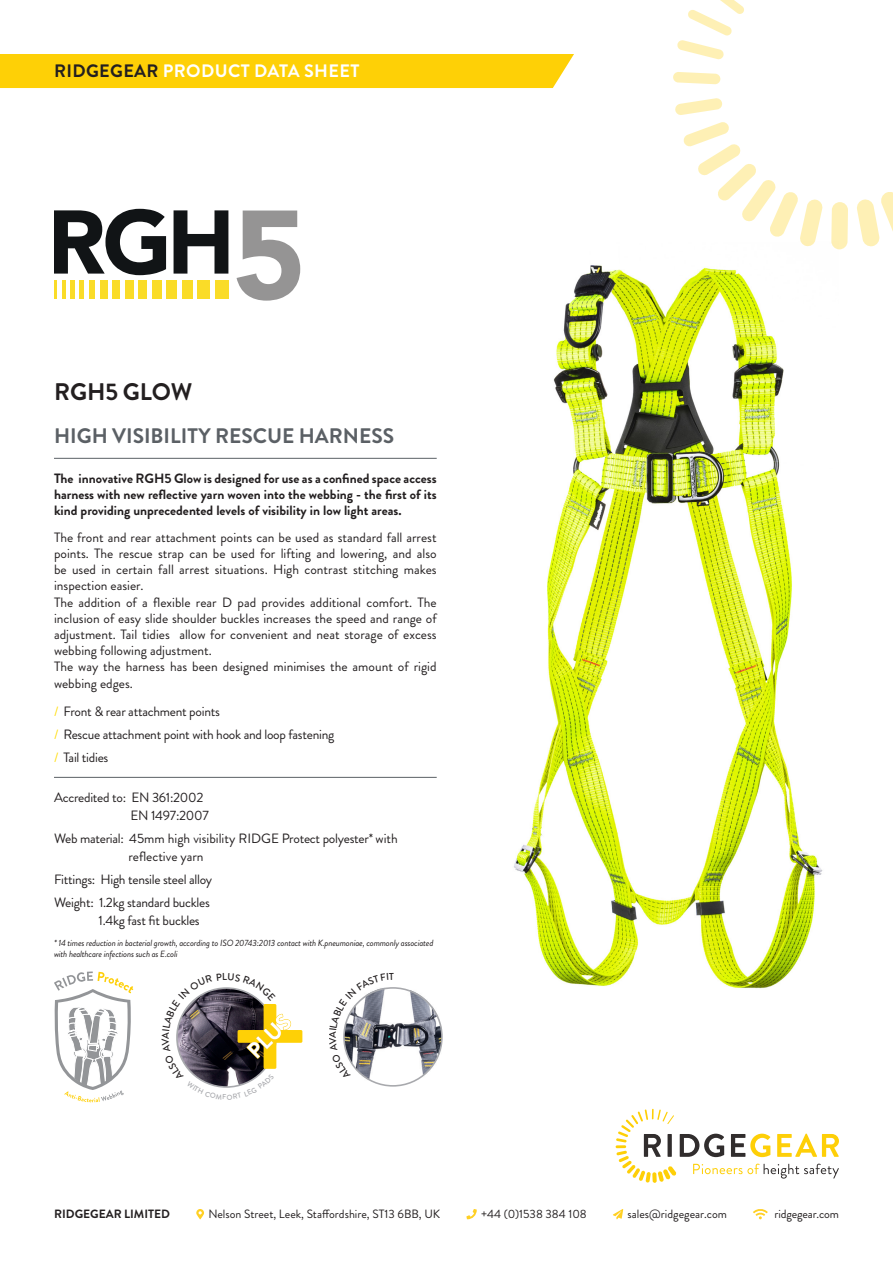
<style>
.page{position:relative;width:893px;height:1263px;background:#fff}
.page>*{position:absolute;margin:0;border:0;box-sizing:border-box;transform-origin:0 0}
.t1{font:700 24px "Brandon Grotesque";letter-spacing:-.005em;color:#231f20}
.t2{font:700 21px "Brandon Grotesque";color:#5b6065}
.t3{font:700 18px "Brandon Grotesque";letter-spacing:.02em;color:#fff}
.t4{font:13.5px/16.2px "Brandon Grotesque";letter-spacing:-.02em;color:#231f20;text-align:justify}
.t5{font:700 13.5px/16.2px "Brandon Grotesque";color:#231f20;text-align:justify}
.t6{font:13.5px/16.2px "Brandon Grotesque";color:#231f20}
.t7{font:12px "Brandon Grotesque";color:#231f20}
.t8{font:700 12px "Brandon Grotesque";color:#231f20}
.t9{font:italic 9px/10.5px "Brandon Grotesque";letter-spacing:-.02em;color:#231f20}
.s1{color:#231f20}
.s2{color:#ffdc01}
</style>
<div class="page">
<svg style="left:54px;top:209px;width:112px;height:66px"></svg>
<svg style="left:174px;top:210px;width:54px;height:64px"></svg>
<div style="left:100px;top:280px;width:7px;height:19px;background:#fadc28"></div>
<div style="left:125px;top:280px;width:8px;height:19px;background:#fadc28"></div>
<div style="left:89px;top:280px;width:6px;height:19px;background:#fadc28"></div>
<div style="left:112px;top:280px;width:8px;height:19px;background:#fadc28"></div>
<hr style="left:80px;top:280px;width:4px;height:19px;background:#fadc28">
<div style="left:70px;top:280px;width:5px;height:19px;background:#fadc28"></div>
<hr style="left:62px;top:280px;width:3px;height:19px;background:#fadc28">
<div style="left:198px;top:280px;width:12px;height:19px;background:#fadc28"></div>
<hr style="left:54px;top:280px;width:3px;height:19px;background:#fadc28">
<div style="left:138px;top:280px;width:9px;height:19px;background:#fadc28"></div>
<div style="left:215px;top:280px;width:13px;height:19px;background:#fadc28"></div>
<div style="left:182px;top:280px;width:11px;height:19px;background:#fadc28"></div>
<div style="left:152px;top:280px;width:10px;height:19px;background:#fadc28"></div>
<div style="left:167px;top:280px;width:10px;height:19px;background:#fadc28"></div>
<svg style="left:237px;top:211px;width:63px;height:90px"></svg>
<hr style="left:54px;top:458px;width:383px;height:1px;background:#5b6065">
<hr style="left:54px;top:777px;width:383px;height:1px;background:#5b6065">
<img style="left:366px;top:988px;width:76px;height:96px">
<img style="left:514px;top:249px;width:325px;height:740px">
<svg style="left:54px;top:971px;width:79px;height:131px"></svg>
<div style="left:0;top:54px;width:574px;height:34px;background:#fed006"></div>
<svg style="left:677px;top:0;width:67px;height:60px"></svg>
<svg style="left:674px;top:72px;width:46px;height:12px"></svg>
<svg style="left:675px;top:98px;width:47px;height:17px"></svg>
<svg style="left:683px;top:122px;width:140px;height:125px"></svg>
<svg style="left:831px;top:202px;width:17px;height:47px"></svg>
<svg style="left:857px;top:192px;width:36px;height:55px"></svg>
<svg style="left:616px;top:1109px;width:223px;height:74px"></svg>
<svg style="left:196px;top:1209px;width:8px;height:10px"></svg>
<svg style="left:466px;top:1209px;width:11px;height:10px"></svg>
<svg style="left:613px;top:1209px;width:10px;height:10px"></svg>
<svg style="left:753px;top:1209px;width:15px;height:10px"></svg>
<svg style="left:343px;top:987px;width:51px;height:92px"></svg>
<svg style="left:176px;top:987px;width:126px;height:101px"></svg>
<p class="t3" style="left:54px;top:59px;width:307px"><span class="s1">RIDGEGEAR</span> PRODUCT DATA SHEET</p>
<p class="t1" style="left:54px;top:374px;width:140px">RGH5 GLOW</p>
<p class="t2" style="left:54px;top:421px;width:342px">HIGH VISIBILITY RESCUE HARNESS</p>
<p class="t5" style="left:54px;top:470px;width:384px">The innovative RGH5 Glow is designed for use as a confined space access harness with new reflective yarn woven into the webbing - the first of its kind providing unprecedented levels of visibility in low light areas.</p>
<p class="t4" style="left:54px;top:529px;width:384px">The front and rear attachment points can be used as standard fall arrest points. The rescue strap can be used for lifting and lowering, and also be used in certain fall arrest situations. High contrast stitching makes inspection easier.</p>
<p class="t4" style="left:54px;top:594px;width:384px">The addition of a flexible rear D pad provides additional comfort. The inclusion of easy slide shoulder buckles increases the speed and range of adjustment. Tail tidies allow for convenient and neat storage of excess webbing following adjustment.</p>
<p class="t6" style="left:54px;top:659px;width:384px">The way the harness has been designed minimises the amount of rigid webbing edges.</p>
<p class="t4" style="left:54px;top:703px;width:167px"><span class="s2">/</span> Front &amp; rear attachment points</p>
<p class="t4" style="left:54px;top:726px;width:282px"><span class="s2">/</span> Rescue attachment point with hook and loop fastening</p>
<p class="t4" style="left:54px;top:749px;width:56px"><span class="s2">/</span> Tail tidies</p>
<p class="t4" style="left:54px;top:789px;width:151px">Accredited to: EN 361:2002</p>
<p class="t4" style="left:131px;top:807px;width:80px">EN 1497:2007</p>
<p class="t4" style="left:54px;top:831px;width:345px">Web material: 45mm high visibility RIDGE Protect polyester* with</p>
<p class="t6" style="left:128px;top:849px;width:77px">reflective yarn</p>
<p class="t4" style="left:54px;top:872px;width:160px">Fittings: High tensile steel alloy</p>
<p class="t4" style="left:54px;top:895px;width:157px">Weight: 1.2kg standard buckles</p>
<p class="t4" style="left:99px;top:913px;width:103px">1.4kg fast fit buckles</p>
<p class="t9" style="left:54px;top:938px;width:381px">* 14 times reduction in bacterial growth, according to ISO 20743:2013 contact with K.pneumoniae, commonly associated with healthcare infections such as E.coli</p>
<p class="t8" style="left:54px;top:1206px;width:118px">RIDGEGEAR LIMITED</p>
<p class="t7" style="left:208px;top:1206px;width:233px">Nelson Street, Leek, Staffordshire, ST13 6BB, UK</p>
<p class="t7" style="left:481px;top:1206px;width:107px">+44 (0)1538 384 108</p>
<p class="t7" style="left:628px;top:1206px;width:101px">sales@ridgegear.com</p>
<p class="t7" style="left:774px;top:1206px;width:66px">ridgegear.com</p>
</div>
